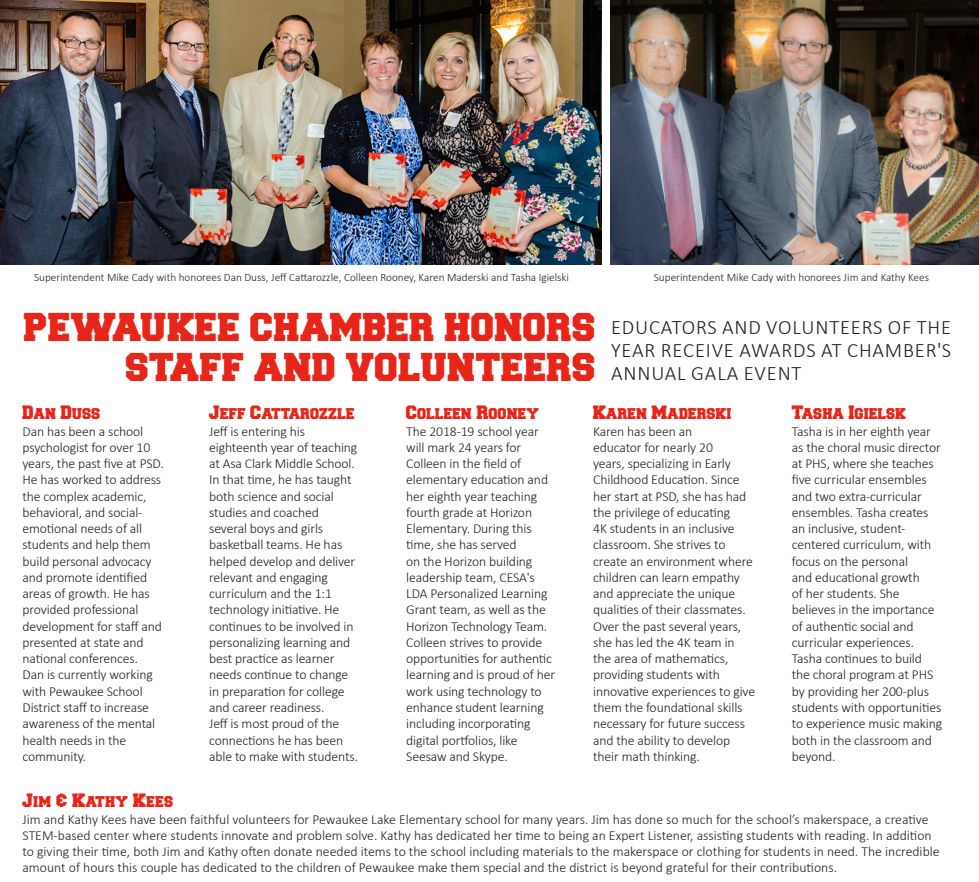
<style>
.page{position:relative;width:979px;height:882px;background:#fff}
.page>*{position:absolute;margin:0;border:0;box-sizing:border-box;transform-origin:0 0}
.t1{font:33.75px "Collegiate Black FLF";color:#e72519}
.t2{font:300 20.5px/22.9px "Calibri";letter-spacing:.04em;color:#231f20;text-align:justify}
.t3{font:16.25px "Collegiate Black FLF";letter-spacing:-.01em;color:#e72519}
.t4{font:300 13.75px/16.2px "Calibri";letter-spacing:-.01em;color:#231f20}
.t5{font:300 11.25px "Calibri";color:#231f20}
</style>
<div class="page">
<img style="left:0;top:0;width:601px;height:264px">
<img style="left:610px;top:0;width:369px;height:264px">
<p class="t5" style="left:34px;top:270px;width:536px">Superintendent Mike Cady with honorees Dan Duss, Jeff Cattarozzle, Colleen Rooney, Karen Maderski and Tasha Igielski</p>
<p class="t5" style="left:654px;top:270px;width:277px">Superintendent Mike Cady with honorees Jim and Kathy Kees</p>
<p class="t1" style="left:24px;top:313px;width:573px">PEWAUKEE CHAMBER HONORS</p>
<p class="t1" style="left:126px;top:353px;width:471px">STAFF AND VOLUNTEERS</p>
<p class="t3" style="left:406px;top:406px;width:135px">Colleen Rooney</p>
<p class="t4" style="left:406px;top:422px;width:150px">The 2018-19 school year will mark 24 years for<br>Colleen in the field of elementary education and her eighth year teaching fourth grade at Horizon<br>Elementary. During this time, she has served<br>on the Horizon building leadership team, CESA's<br>LDA Personalized Learning<br>Grant team, as well as the<br>Horizon Technology Team.<br>Colleen strives to provide opportunities for authentic learning and is proud of her work using technology to enhance student learning including incorporating digital portfolios, like<br>Seesaw and Skype.</p>
<p class="t2" style="left:611px;top:315px;width:341px">EDUCATORS AND VOLUNTEERS OF THE YEAR RECEIVE AWARDS AT CHAMBER'S ANNUAL GALA EVENT</p>
<p class="t3" style="left:791px;top:406px;width:116px">Tasha Igielsk</p>
<p class="t4" style="left:791px;top:422px;width:152px">Tasha is in her eighth year as the choral music director at PHS, where she teaches five curricular ensembles and two extra-curricular ensembles. Tasha creates an inclusive, student&shy;centered curriculum, with focus on the personal<br>and educational growth<br>of her students. She believes in the importance of authentic social and curricular experiences.<br>Tasha continues to build the choral program at PHS by providing her 200-plus students with opportunities to experience music making both in the classroom and beyond.</p>
<p class="t3" style="left:22px;top:406px;width:80px">Dan Duss</p>
<p class="t4" style="left:22px;top:422px;width:143px">Dan has been a school psychologist for over 10 years, the past five at PSD.<br>He has worked to address the complex academic, behavioral, and social&shy;emotional needs of all students and help them build personal advocacy and promote identified areas of growth. He has provided professional development for staff and presented at state and national conferences.</p>
<p class="t4" style="left:22px;top:666px;width:134px">Dan is currently working with Pewaukee School<br>District staff to increase awareness of the mental health needs in the community.</p>
<p class="t3" style="left:209px;top:406px;width:147px">Jeff Cattarozzle</p>
<p class="t4" style="left:209px;top:422px;width:150px">Jeff is entering his eighteenth year of teaching at Asa Clark Middle School.<br>In that time, he has taught both science and social studies and coached several boys and girls basketball teams. He has helped develop and deliver relevant and engaging curriculum and the 1:1 technology initiative. He continues to be involved in personalizing learning and best practice as learner needs continue to change in preparation for college and career readiness.<br>Jeff is most proud of the connections he has been able to make with students.</p>
<p class="t3" style="left:593px;top:406px;width:140px">Karen Maderski</p>
<p class="t4" style="left:593px;top:422px;width:163px">Karen has been an<br>educator for nearly 20<br>years, specializing in Early<br>Childhood Education. Since her start at PSD, she has had the privilege of educating<br>4K students in an inclusive classroom. She strives to create an environment where children can learn empathy and appreciate the unique qualities of their classmates.<br>Over the past several years, she has led the 4K team in the area of mathematics, providing students with innovative experiences to give them the foundational skills necessary for future success and the ability to develop their math thinking.</p>
<p class="t3" style="left:22px;top:793px;width:152px">Jim &amp; Kathy Kees</p>
<p class="t4" style="left:22px;top:810px;width:918px">Jim and Kathy Kees have been faithful volunteers for Pewaukee Lake Elementary school for many years. Jim has done so much for the school’s makerspace, a creative STEM-based center where students innovate and problem solve. Kathy has dedicated her time to being an Expert Listener, assisting students with reading. In addition to giving their time, both Jim and Kathy often donate needed items to the school including materials to the makerspace or clothing for students in need. The incredible amount of hours this couple has dedicated to the children of Pewaukee make them special and the district is beyond grateful for their contributions.</p>
</div>
